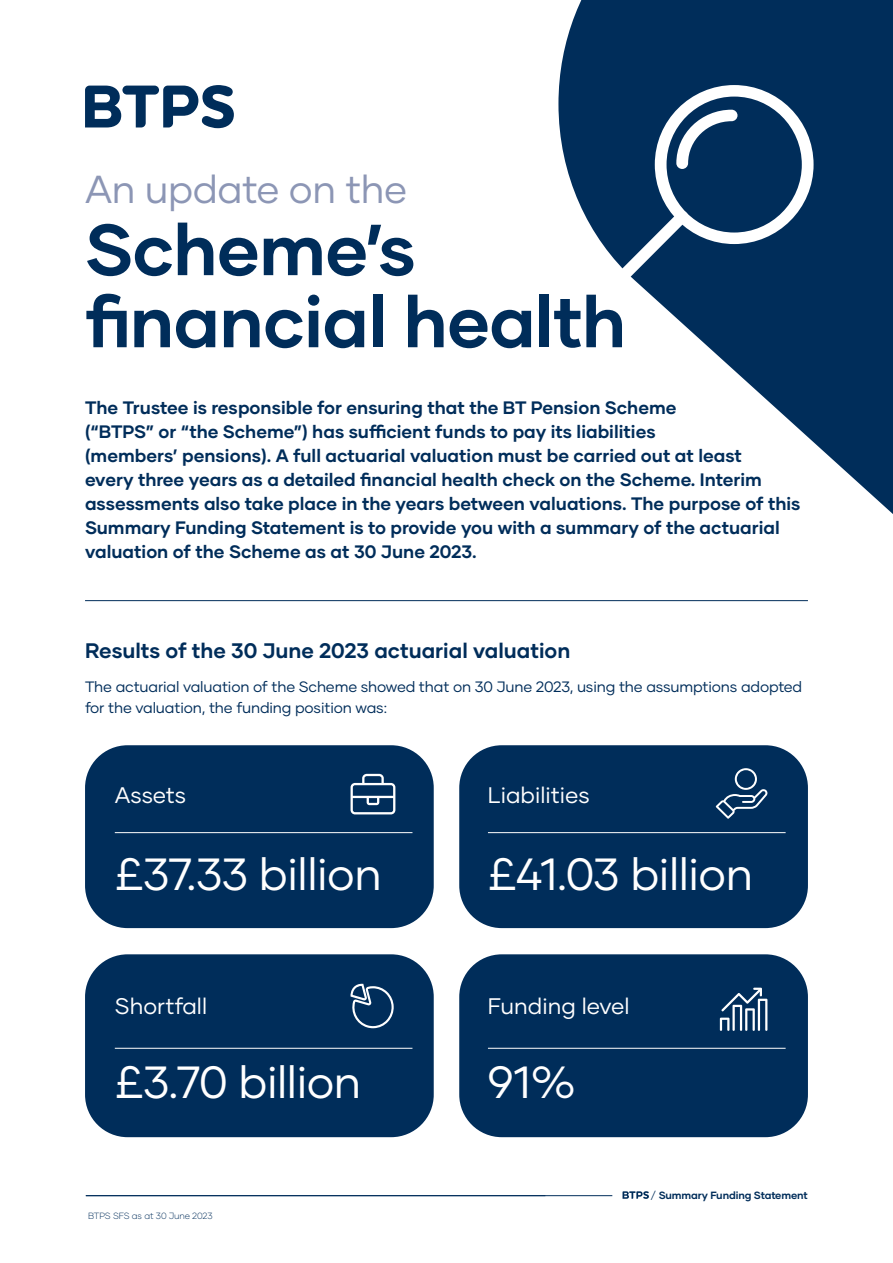
<style>
.page{position:relative;width:893px;height:1263px;background:#fff}
.page>*{position:absolute;margin:0;border:0;box-sizing:border-box;transform-origin:0 0}
.t1{font:700 72px/72px "Gilmer";letter-spacing:-.01em;color:#002d5a}
.t2{font:45px "Gilmer";letter-spacing:-.01em;color:#fff}
.t3{font:39px "Gilmer";letter-spacing:-.01em;color:#8c96b5}
.t4{font:22.5px "Gilmer";color:#fff}
.t5{font:700 21px "Gilmer";color:#002d5a}
.t6{font:700 18px/24px "Gilmer";color:#002d5a}
.t7{font:15px/21px "Gilmer";letter-spacing:-.01em;color:#002d5a}
.t8{font:700 10.5px "Gilmer";letter-spacing:-.01em;color:#002d5a}
.t9{font:300 9px "Gilmer";letter-spacing:-.01em;color:#002d5a}
.s1{font-weight:400}
</style>
<div class="page">
<svg style="left:558px;top:0;width:335px;height:514px;fill:#002d5a"></svg>
<svg style="left:85px;top:85px;width:149px;height:43px"></svg>
<hr style="left:85px;top:600px;width:723px;height:1px;background:#002d5a">
<svg style="left:615px;top:85px;width:199px;height:199px"></svg>
<div style="left:85px;top:954px;width:349px;height:183px;background:#002d5a;border-radius:43px"></div>
<div style="left:459px;top:954px;width:349px;height:183px;background:#002d5a;border-radius:43px"></div>
<div style="left:85px;top:745px;width:349px;height:183px;background:#002d5a;border-radius:43px"></div>
<div style="left:459px;top:745px;width:349px;height:183px;background:#002d5a;border-radius:43px"></div>
<svg style="left:716px;top:768px;width:52px;height:51px"></svg>
<svg style="left:720px;top:988px;width:47px;height:43px"></svg>
<svg style="left:350px;top:984px;width:44px;height:44px"></svg>
<hr style="left:115px;top:832px;width:297px;height:1px;background:#fff">
<hr style="left:488px;top:832px;width:298px;height:1px;background:#fff">
<hr style="left:488px;top:1048px;width:298px;height:1px;background:#fff">
<hr style="left:115px;top:1048px;width:297px;height:1px;background:#fff">
<svg style="left:351px;top:774px;width:44px;height:40px"></svg>
<svg style="left:622px;top:1191px;width:27px;height:8px"></svg>
<hr style="left:86px;top:1195px;width:526px;height:1px;background:#002d5a">
<h3 class="t3" style="left:85px;top:165px;width:324px">An update on the</h3>
<h1 class="t1" style="left:85px;top:213px;width:543px">Scheme’s financial health</h1>
<p class="t6" style="left:85px;top:395px;width:717px">The Trustee is responsible for ensuring that the BT Pension Scheme<br>(“BTPS” or “the Scheme”) has sufficient funds to pay its liabilities<br>(members’ pensions). A full actuarial valuation must be carried out at least<br>every three years as a detailed financial health check on the Scheme. Interim assessments also take place in the years between valuations. The purpose of this Summary Funding Statement is to provide you with a summary of the actuarial valuation of the Scheme as at 30 June 2023.</p>
<p class="t5" style="left:85px;top:638px;width:487px">Results of the 30 June 2023 actuarial valuation</p>
<p class="t7" style="left:85px;top:676px;width:719px">The actuarial valuation of the Scheme showed that on 30 June 2023, using the assumptions adopted for the valuation, the funding position was:</p>
<p class="t4" style="left:115px;top:782px;width:73px">Assets</p>
<p class="t4" style="left:488px;top:782px;width:104px">Liabilities</p>
<h2 class="t2" style="left:115px;top:846px;width:268px">£37.33 billion</h2>
<h2 class="t2" style="left:488px;top:846px;width:267px">£41.03 billion</h2>
<p class="t4" style="left:115px;top:992px;width:94px">Shortfall</p>
<p class="t4" style="left:488px;top:992px;width:143px">Funding level</p>
<h2 class="t2" style="left:115px;top:1054px;width:248px">£3.70 billion</h2>
<h2 class="t2" style="left:488px;top:1054px;width:89px">91%</h2>
<p class="t8" style="left:650px;top:1188px;width:159px"><span class="s1">/</span> Summary Funding Statement</p>
<p class="t9" style="left:88px;top:1210px;width:126px">BTPS SFS as at 30 June 2023</p>
</div>
